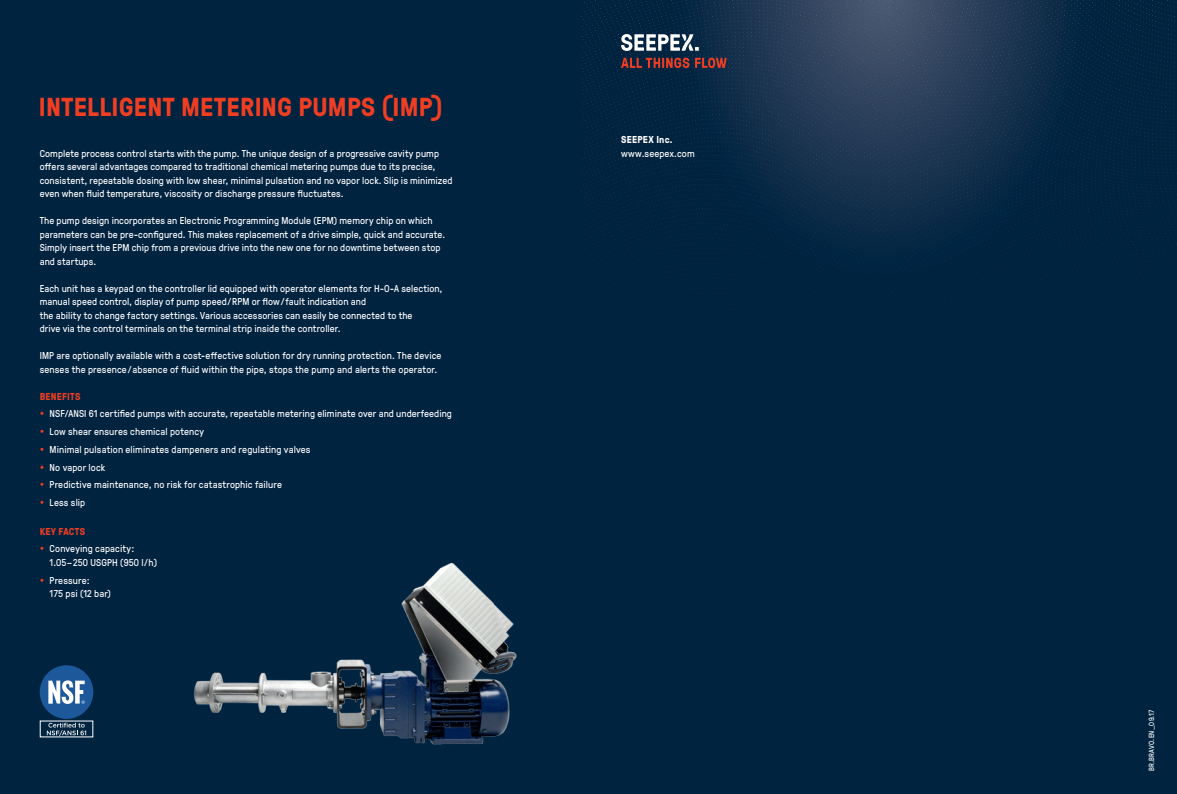
<style>
.page{position:relative;width:1177px;height:794px;background:#fff}
.page>*{position:absolute;margin:0;border:0;box-sizing:border-box;transform-origin:0 0}
.Headline_S_26pt{font:700 26px "GT Pressura";letter-spacing:.01em;color:#ef3e22}
.Copytext_10pt{font:10px/13.5px "GT Pressura";letter-spacing:.01em;color:#fff}
.Copytext_Headline_10{font:700 10px "GT Pressura";letter-spacing:.025em;color:#ef3e22}
.t1{font:700 10px "GT Pressura";letter-spacing:.025em;color:#fff}
.Marginaltext_7_5pt{font:7.5px "GT Pressura";letter-spacing:.035em;color:#fff}
</style>
<div class="page">
<div style="left:581px;top:0;width:595px;height:794px;background:#002340"></div>
<div style="left:0;top:0;width:581px;height:794px;background:#002340"></div>
<img style="left:581px;top:0;width:595px;height:285px">
<svg style="left:621px;top:34px;width:77px;height:17px"></svg>
<svg style="left:695px;top:58px;width:31px;height:10px"></svg>
<svg style="left:621px;top:58px;width:68px;height:10px"></svg>
<img style="left:194px;top:563px;width:323px;height:182px">
<div style="left:40px;top:665px;width:53px;height:54px;background:#1d599a;border-radius:50%"></div>
<svg style="left:48px;top:680px;width:37px;height:24px"></svg>
<svg style="left:47px;top:722px;width:39px;height:14px"></svg>
<p class="Headline_S_26pt" style="left:39px;top:88px;width:405px">INTELLIGENT METERING PUMPS (IMP)</p>
<p class="Copytext_10pt" style="left:40px;top:146px;width:414px">Complete process control starts with the pump. The unique design of a progressive cavity pump offers several advantages compared to traditional chemical metering pumps due to its precise, consistent, repeatable dosing with low shear, minimal pulsation and no vapor lock. Slip is minimized even when fluid temperature, viscosity or discharge pressure fluctuates.</p>
<p class="Copytext_10pt" style="left:40px;top:213px;width:407px">The pump design incorporates an Electronic Programming Module (EPM) memory chip on which parameters can be pre-configured. This makes replacement of a drive simple, quick and accurate.<br>Simply insert the EPM chip from a previous drive into the new one for no downtime between stop and startups.</p>
<p class="Copytext_10pt" style="left:40px;top:281px;width:404px">Each unit has a keypad on the controller lid equipped with operator elements for H-O-A selection, manual speed control, display of pump speed/RPM or flow/fault indication and<br>the ability to change factory settings. Various accessories can easily be connected to the<br>drive via the control terminals on the terminal strip inside the controller.</p>
<p class="Copytext_10pt" style="left:40px;top:348px;width:403px">IMP are optionally available with a cost-effective solution for dry running protection. The device senses the presence/absence of fluid within the pipe, stops the pump and alerts the operator.</p>
<p class="Copytext_Headline_10" style="left:40px;top:389px;width:42px">BENEFITS</p>
<p class="Copytext_10pt" style="left:50px;top:406px;width:404px">NSF/ANSI 61 certified pumps with accurate, repeatable metering eliminate over and underfeeding</p>
<p class="Copytext_10pt" style="left:50px;top:424px;width:156px">Low shear ensures chemical potency</p>
<p class="Copytext_10pt" style="left:50px;top:442px;width:262px">Minimal pulsation eliminates dampeners and regulating valves</p>
<p class="Copytext_10pt" style="left:50px;top:460px;width:57px">No vapor lock</p>
<p class="Copytext_10pt" style="left:50px;top:477px;width:234px">Predictive maintenance, no risk for catastrophic failure</p>
<p class="Copytext_10pt" style="left:50px;top:495px;width:37px">Less slip</p>
<p class="Copytext_Headline_10" style="left:40px;top:524px;width:47px">KEY FACTS</p>
<p class="Copytext_10pt" style="left:50px;top:541px;width:109px">Conveying capacity:<br>1.05–250 USGPH (950 l/h)</p>
<p class="Copytext_10pt" style="left:50px;top:573px;width:63px">Pressure:<br>175 psi (12 bar)</p>
<p class="t1" style="left:621px;top:132px;width:53px">SEEPEX Inc.</p>
<p class="Copytext_10pt" style="left:621px;top:146px;width:75px">www.seepex.com</p>
<p class="Marginaltext_7_5pt" style="left:1146px;top:771px;width:63px;rotate:-90deg">BR.BRAVO.EN_09.17</p>
</div>
